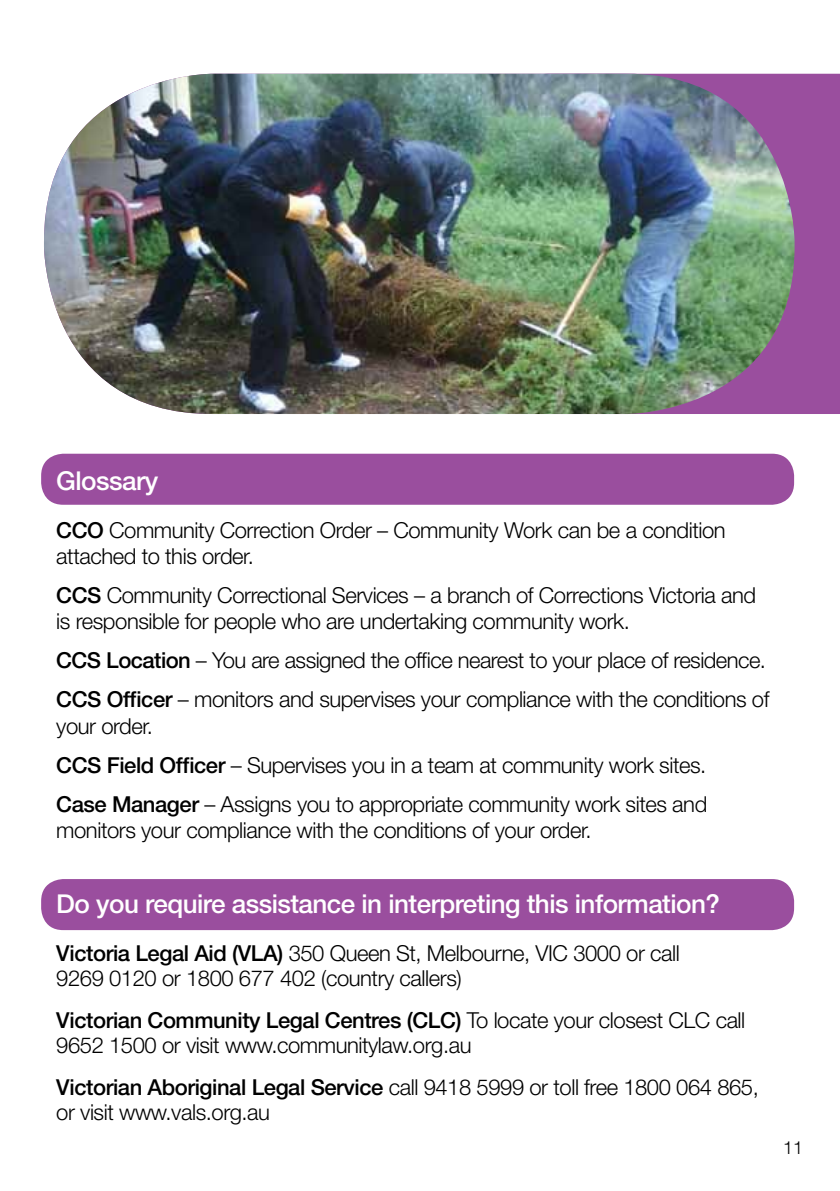
<style>
.page{position:relative;width:840px;height:1191px;background:#fff}
.page>*{position:absolute;margin:0;border:0;box-sizing:border-box;transform-origin:0 0}
.t1{font:500 26px "Helvetica Neue";letter-spacing:-.02em;color:#fff}
.t2{font:300 22px/39px "Helvetica Neue";letter-spacing:-.02em;color:#000}
.t3{font:300 18px "Helvetica Neue";color:#000}
.s1{font-weight:500}
</style>
<div class="page">
<div style="left:41px;top:879px;width:752px;height:51px;background:#9a4e9e;border-radius:22px"></div>
<div style="left:41px;top:454px;width:752px;height:51px;background:#9a4e9e;border-radius:22px"></div>
<div style="left:794px;top:74px;width:45px;height:340px;background:#9a4e9e"></div>
<img style="left:44px;top:74px;width:750px;height:340px">
<p class="t1" style="left:56px;top:465px;width:103px">Glossary</p>
<p class="t2" style="left:56px;top:517px;width:670px;line-height:26px"><span class="s1">CCO</span> Community Correction Order – Community Work can be a condition attached to this order.</p>
<p class="t2" style="left:56px;top:582px;width:701px;line-height:26px"><span class="s1">CCS</span> Community Correctional Services – a branch of Corrections Victoria and is responsible for people who are undertaking community work.</p>
<p class="t2" style="left:56px;top:640px;width:714px"><span class="s1">CCS Location</span> – You are assigned the office nearest to your place of residence.<br><span class="s1">CCS Officer</span> – monitors and supervises your compliance with the conditions of</p>
<p class="t2" style="left:56px;top:705px;width:652px">your order.<br><span class="s1">CCS Field Officer</span> – Supervises you in a team at community work sites.<br><span class="s1">Case Manager</span> – Assigns you to appropriate community work sites and</p>
<p class="t2" style="left:56px;top:810px;width:536px">monitors your compliance with the conditions of your order.</p>
<p class="t1" style="left:56px;top:888px;width:664px">Do you require assistance in interpreting this information?</p>
<p class="t2" style="left:56px;top:939px;width:624px;line-height:25px"><span class="s1">Victoria Legal Aid (VLA)</span> 350 Queen St, Melbourne, VIC 3000 or call<br>9269 0120 or 1800 677 402 (country callers)</p>
<p class="t2" style="left:56px;top:1006px;width:690px;line-height:25px"><span class="s1">Victorian Community Legal Centres (CLC)</span> To locate your closest CLC call<br>9652 1500 or visit www.communitylaw.org.au</p>
<p class="t2" style="left:56px;top:1073px;width:703px;line-height:25px"><span class="s1">Victorian Aboriginal Legal Service</span> call 9418 5999 or toll free 1800 064 865, or visit www.vals.org.au</p>
<p class="t3" style="left:782px;top:1136px;width:22px">11</p>
</div>
